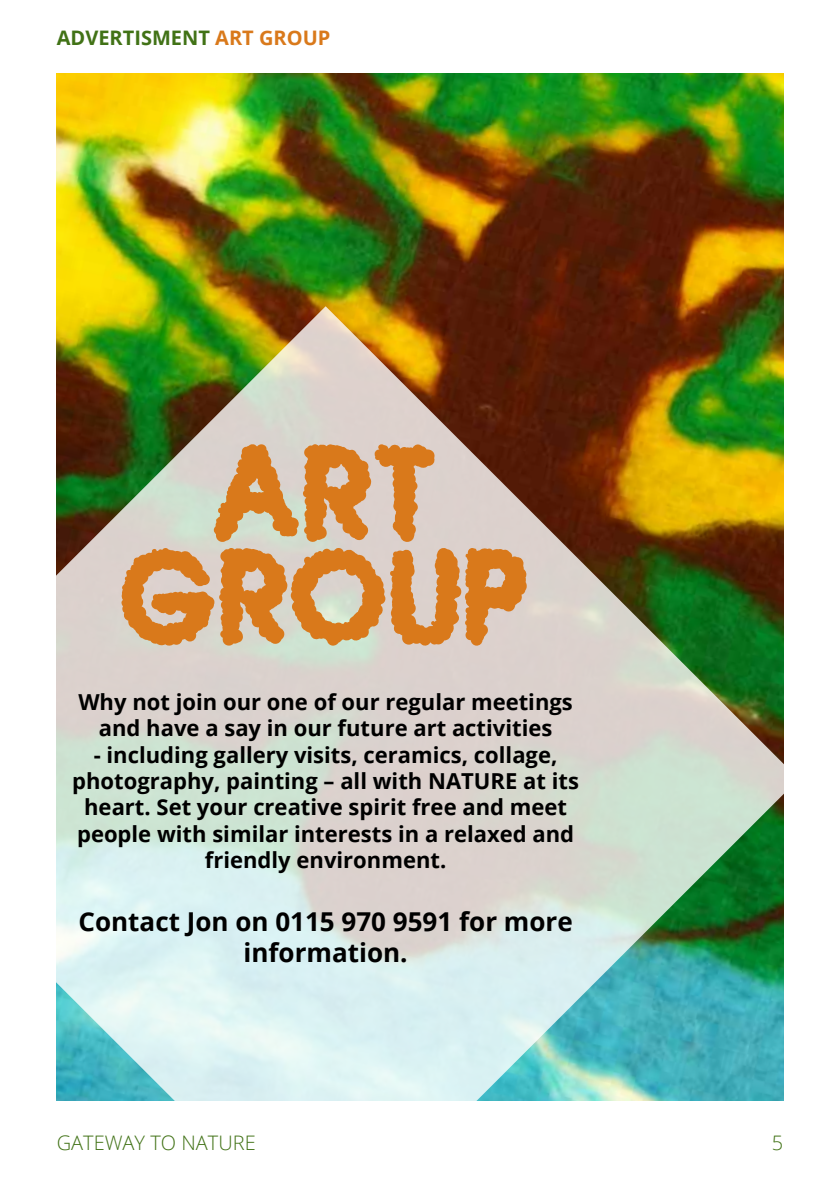
<style>
.page{position:relative;width:840px;height:1191px;background:#fff}
.page>*{position:absolute;margin:0;border:0;box-sizing:border-box;transform-origin:0 0}
.t1{font:700 122px/103.8px "Balls";color:#d9791b;text-align:center}
.t2{font:700 26px/31.2px "Open Sans";color:#000;text-align:center}
.t3{font:700 22px/26.4px "Open Sans";color:#000;text-align:center}
.t4{font:700 20px "Open Sans";color:#417216}
.t5{font:300 20px "Open Sans";color:#417216}
.t6{font:700 20px "Open Sans";color:#d9791b}
.s1{color:#d9791b}
</style>
<div class="page">
<img style="left:57px;top:74px;width:725px;height:232px">
<img style="left:56px;top:306px;width:728px;height:795px">
<p class="t4" style="left:57px;top:23px;width:232px">Advertisment <span class="s1">Art GRou</span></p>
<p class="t6" style="left:318px;top:23px;width:14px">p</p>
<h1 class="t1" style="left:121px;top:448px;width:409px">ART<br>GROUP</h1>
<p class="t3" style="left:78px;top:688px;width:495px">Why not join our one of our regular meetings and have a say in our future art activities</p>
<p class="t3" style="left:72px;top:741px;width:508px">- including gallery visits, ceramics, collage, photography, painting – all with NATURE at its heart. Set your creative spirit free and meet people with similar interests in a relaxed and friendly environment.</p>
<p class="t2" style="left:78px;top:905px;width:495px">Contact Jon on 0115 970 9591 for more information.</p>
<p class="t5" style="left:57px;top:1128px;width:200px">GATEWAY TO NATURE</p>
<p class="t5" style="left:771px;top:1128px;width:13px">5</p>
</div>
